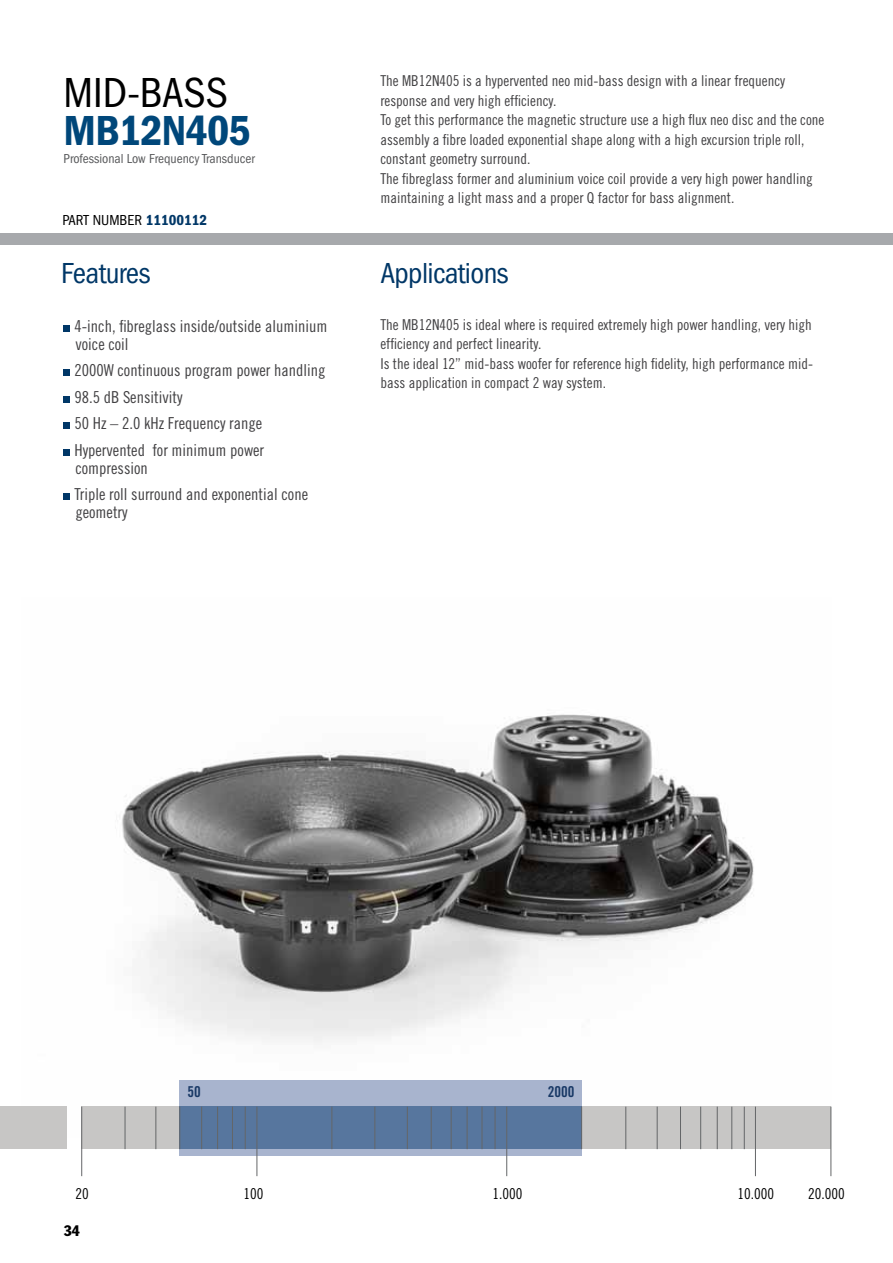
<style>
.page{position:relative;width:893px;height:1263px;background:#fff}
.page>*{position:absolute;margin:0;border:0;box-sizing:border-box;transform-origin:0 0}
.t1{font:72px "Trade Gothic Cond Eighteen";color:#003767}
.t2{font:condensed 43.5px "Franklin Gothic";color:#000}
.t3{font:600 condensed 43.5px "Franklin Gothic";letter-spacing:-.02em;color:#00477a}
.t4{font:condensed 30px "Franklin Gothic";letter-spacing:-.02em;color:#003767}
.t5{font:16.5px/18px "Trade Gothic Cond Eighteen";color:#414042}
.t6{font:15px/19.5px "Trade Gothic Cond Eighteen";color:#414042}
.t7{font:15px "Trade Gothic LT Std Cn 18";color:#000}
.t8{font:condensed 15px "Franklin Gothic";color:#000}
.t9{font:15px "Trade Gothic LT Std Bd Cn 20";color:#193966}
.t10{font:condensed 15px "Franklin Gothic Std";color:#000}
.t11{font:condensed 13.5px "Franklin Gothic";color:#58595b}
.s1{font-weight:600;color:#003767}
</style>
<div class="page">
<img style="left:66px;top:714px;width:688px;height:423px">
<div style="left:0;top:233px;width:893px;height:12px;background:#a7a9ac"></div>
<div style="left:0;top:1106px;width:66px;height:43px;background:#c7c6c5"></div>
<div style="left:82px;top:1106px;width:749px;height:43px;background:#c7c6c5"></div>
<div style="left:179px;top:1080px;width:403px;height:26px;background:#a8b4ce"></div>
<div style="left:179px;top:1149px;width:403px;height:7px;background:#a8b4ce"></div>
<div style="left:179px;top:1106px;width:403px;height:43px;background:#57769e"></div>
<hr style="left:81px;top:1106px;width:1px;height:70px;background:#646668">
<hr style="left:125px;top:1106px;width:1px;height:43px;background:#646668">
<hr style="left:156px;top:1106px;width:1px;height:43px;background:#646668">
<hr style="left:179px;top:1106px;width:1px;height:43px;background:#646668">
<hr style="left:201px;top:1106px;width:1px;height:43px;background:#646668">
<hr style="left:217px;top:1106px;width:1px;height:43px;background:#646668">
<hr style="left:232px;top:1106px;width:1px;height:43px;background:#646668">
<hr style="left:245px;top:1106px;width:1px;height:43px;background:#646668">
<hr style="left:332px;top:1106px;width:1px;height:43px;background:#646668">
<hr style="left:375px;top:1106px;width:1px;height:43px;background:#646668">
<hr style="left:407px;top:1106px;width:1px;height:43px;background:#646668">
<hr style="left:431px;top:1106px;width:1px;height:43px;background:#646668">
<hr style="left:451px;top:1106px;width:1px;height:43px;background:#646668">
<hr style="left:467px;top:1106px;width:1px;height:43px;background:#646668">
<hr style="left:482px;top:1106px;width:1px;height:43px;background:#646668">
<hr style="left:495px;top:1106px;width:1px;height:43px;background:#646668">
<hr style="left:581px;top:1106px;width:1px;height:43px;background:#646668">
<hr style="left:625px;top:1106px;width:1px;height:43px;background:#646668">
<hr style="left:657px;top:1106px;width:1px;height:43px;background:#646668">
<hr style="left:680px;top:1106px;width:1px;height:43px;background:#646668">
<hr style="left:700px;top:1106px;width:1px;height:43px;background:#646668">
<hr style="left:717px;top:1106px;width:1px;height:43px;background:#646668">
<hr style="left:731px;top:1106px;width:1px;height:43px;background:#646668">
<hr style="left:744px;top:1106px;width:1px;height:43px;background:#646668">
<hr style="left:257px;top:1106px;width:1px;height:70px;background:#646668">
<hr style="left:506px;top:1106px;width:1px;height:70px;background:#646668">
<hr style="left:755px;top:1106px;width:1px;height:70px;background:#646668">
<hr style="left:831px;top:1106px;width:1px;height:70px;background:#646668">
<h2 class="t2" style="left:64px;top:68px;width:166px">MID-BASS</h2>
<h2 class="t3" style="left:64px;top:105px;width:189px">MB12N405</h2>
<p class="t11" style="left:64px;top:151px;width:193px">Professional Low Frequency Transducer</p>
<p class="t8" style="left:63px;top:212px;width:146px">PART NUMBER <span class="s1">11100112</span></p>
<h3 class="t4" style="left:61px;top:257px;width:91px">Features</h3>
<h1 class="t1" style="left:58px;top:263px;width:17px">.</h1>
<p class="t5" style="left:74px;top:317px;width:254px">4-inch, fibreglass inside/outside aluminium voice coil</p>
<h1 class="t1" style="left:58px;top:308px;width:17px">.</h1>
<p class="t5" style="left:74px;top:361px;width:253px">2000W continuous program power handling</p>
<h1 class="t1" style="left:58px;top:334px;width:17px">.</h1>
<p class="t5" style="left:74px;top:388px;width:110px">98.5 dB Sensitivity</p>
<h1 class="t1" style="left:58px;top:361px;width:17px">.</h1>
<p class="t5" style="left:74px;top:414px;width:189px">50 Hz – 2.0 kHz Frequency range</p>
<h1 class="t1" style="left:58px;top:387px;width:17px">.</h1>
<p class="t5" style="left:74px;top:441px;width:191px">Hypervented for minimum power compression</p>
<h1 class="t1" style="left:58px;top:432px;width:17px">.</h1>
<p class="t5" style="left:74px;top:485px;width:235px">Triple roll surround and exponential cone geometry</p>
<p class="t6" style="left:380px;top:71px;width:446px">The MB12N405 is a hypervented neo mid-bass design with a linear frequency response and very high efficiency.<br>To get this performance the magnetic structure use a high flux neo disc and the cone assembly a fibre loaded exponential shape along with a high excursion triple roll, constant geometry surround.<br>The fibreglass former and aluminium voice coil provide a very high power handling maintaining a light mass and a proper Q factor for bass alignment.</p>
<h3 class="t4" style="left:380px;top:257px;width:130px">Applications</h3>
<p class="t6" style="left:380px;top:315px;width:434px">The MB12N405 is ideal where is required extremely high power handling, very high efficiency and perfect linearity.<br>Is the ideal 12” mid-bass woofer for reference high fidelity, high performance mid&shy;bass application in compact 2 way system.</p>
<p class="t9" style="left:188px;top:1082px;width:15px">50</p>
<p class="t9" style="left:548px;top:1082px;width:28px">2000</p>
<p class="t7" style="left:75px;top:1185px;width:15px">20</p>
<p class="t7" style="left:244px;top:1185px;width:21px">100</p>
<p class="t7" style="left:492px;top:1185px;width:31px">1.000</p>
<p class="t7" style="left:737px;top:1185px;width:38px">10.000</p>
<p class="t7" style="left:808px;top:1185px;width:38px">20.000</p>
<p class="t10" style="left:64px;top:1222px;width:18px">34</p>
</div>
